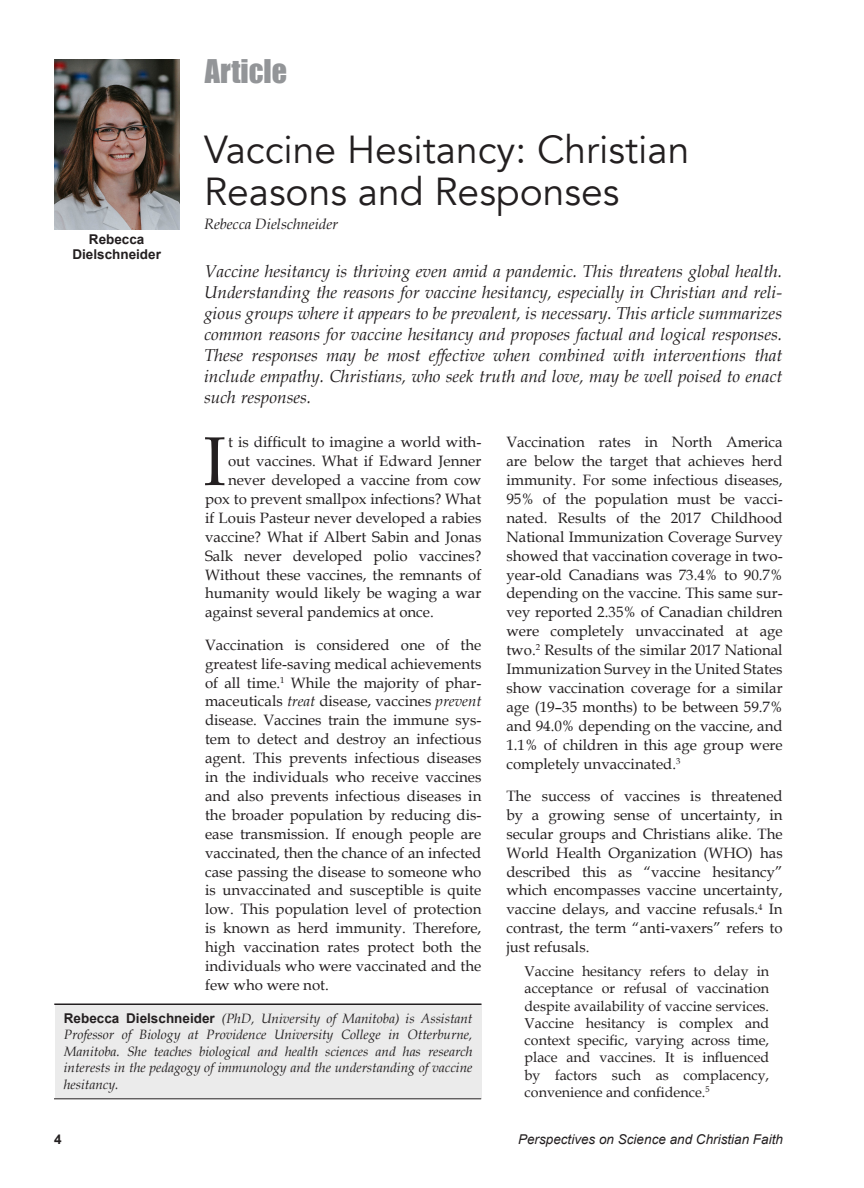
<style>
.page{position:relative;width:864px;height:1188px;background:#fff}
.page>*{position:absolute;margin:0;border:0;box-sizing:border-box;transform-origin:0 0}
.t1{font:69.15px "Book Antiqua";color:#231f20}
.t2{font:39px/42px "Avenir";color:#231f20}
.t3{font:30px "Impact";color:#939598}
.t4{font:italic 17.25px/21px "Book Antiqua";color:#231f20;text-align:justify}
.t5{font:15px/18.9px "Book Antiqua";color:#231f20;text-align:justify}
.t6{font:italic 15px "Book Antiqua";color:#231f20}
.t7{font:14.25px/17.2px "Book Antiqua";color:#231f20;text-align:justify}
.t8{font:italic 13.5px/16.5px "Book Antiqua";color:#231f20;text-align:justify}
.t9{font:italic 13.5px "Arial";color:#231f20}
.t10{font:700 13.5px/15px "Arial";color:#231f20;text-align:center}
.s1{font-style:italic}
.s2{font-family:"Arial";font-weight:700;font-style:normal}
</style>
<div class="page">
<div style="left:55px;top:1004px;width:427px;height:95px;background:#ebebeb"></div>
<hr style="left:54px;top:1004px;width:427px;height:1px;background:#231f20">
<hr style="left:54px;top:1098px;width:427px;height:1px;background:#231f20">
<img style="left:54px;top:60px;width:125px;height:169px">
<h3 class="t3" style="left:205px;top:48px;width:84px">Article</h3>
<p class="t2" style="left:204px;top:129px;width:487px">Vaccine Hesitancy: Christian<br>Reasons and Responses</p>
<p class="t6" style="left:204px;top:214px;width:136px">Rebecca Dielschneider</p>
<p class="t4" style="left:204px;top:260px;width:580px">Vaccine hesitancy is thriving even amid a pandemic. This threatens global health.<br>Understanding the reasons for vaccine hesitancy, especially in Christian and reli&shy;gious groups where it appears to be prevalent, is necessary. This article summarizes common reasons for vaccine hesitancy and proposes factual and logical responses.<br>These responses may be most effective when combined with interventions that include empathy. Christians, who seek truth and love, may be well poised to enact such responses.</p>
<p class="t1" style="left:203px;top:413px;width:25px">I</p>
<p class="t5" style="left:228px;top:432px;width:255px">t is difficult to imagine a world with-</p>
<p class="t10" style="left:72px;top:232px;width:90px">Rebecca<br>Dielschneider</p>
<p class="t5" style="left:506px;top:432px;width:278px">Vaccination rates in North America are below the target that achieves herd immunity. For some infectious diseases, 95% of the population must be vacci&shy;nated. Results of the 2017 Childhood National Immunization Coverage Survey showed that vaccination coverage in two&shy;year-old Canadians was 73.4% to 90.7% depending on the vaccine. This same sur&shy;vey reported 2.35% of Canadian children were completely unvaccinated at age two.<sup>2</sup> Results of the similar 2017 National Immunization Survey in the United States show vaccination coverage for a similar age (19–35 months) to be between 59.7% and 94.0% depending on the vaccine, and 1.1% of children in this age group were completely unvaccinated.<sup>3</sup></p>
<p class="t5" style="left:506px;top:786px;width:278px">The success of vaccines is threatened by a growing sense of uncertainty, in secular groups and Christians alike. The World Health Organization (WHO) has described this as “vaccine hesitancy” which encompasses vaccine uncertainty, vaccine delays, and vaccine refusals.<sup>4</sup> In contrast, the term “anti-vaxers” refers to just refusals.</p>
<p class="t7" style="left:525px;top:962px;width:246px">Vaccine hesitancy refers to delay in acceptance or refusal of vaccination despite availability of vaccine services.<br>Vaccine hesitancy is complex and context specific, varying across time, place and vaccines. It is influenced by factors such as complacency, convenience and confidence.<sup>5</sup></p>
<p class="t5" style="left:228px;top:451px;width:255px">out vaccines. What if Edward Jenner</p>
<p class="t5" style="left:228px;top:470px;width:255px">never developed a vaccine from cow</p>
<p class="t5" style="left:205px;top:489px;width:278px">pox to prevent smallpox infections? What</p>
<p class="t5" style="left:205px;top:508px;width:278px">if Louis Pasteur never developed a rabies</p>
<p class="t5" style="left:205px;top:527px;width:278px">vaccine? What if Albert Sabin and Jonas</p>
<p class="t5" style="left:205px;top:546px;width:278px">Salk never developed polio vaccines?</p>
<p class="t5" style="left:205px;top:565px;width:278px">Without these vaccines, the remnants of</p>
<p class="t5" style="left:205px;top:584px;width:278px">humanity would likely be waging a war</p>
<p class="t5" style="left:205px;top:602px;width:230px">against several pandemics at once.</p>
<p class="t5" style="left:205px;top:635px;width:278px">Vaccination is considered one of the greatest life-saving medical achievements of all time.<sup>1</sup> While the majority of phar&shy;maceuticals <span class="s1">treat</span> disease, vaccines <span class="s1">prevent </span>disease. Vaccines train the immune sys&shy;tem to detect and destroy an infectious agent. This prevents infectious diseases in the individuals who receive vaccines and also prevents infectious diseases in the broader population by reducing dis&shy;ease transmission. If enough people are vaccinated, then the chance of an infected case passing the disease to someone who is unvaccinated and susceptible is quite low. This population level of protection is known as herd immunity. Therefore, high vaccination rates protect both the individuals who were vaccinated and the few who were not.</p>
<p class="t8" style="left:64px;top:1010px;width:410px"><span class="s2">Rebecca Dielschneider</span> (PhD, University of Manitoba) is Assistant Professor of Biology at Providence University College in Otterburne, Manitoba. She teaches biological and health sciences and has research interests in the pedagogy of immunology and the understanding of vaccine hesitancy.</p>
<p class="t10" style="left:54px;top:1132px;width:9px">4</p>
<p class="t9" style="left:518px;top:1130px;width:266px">Perspectives on Science and Christian Faith</p>
</div>
